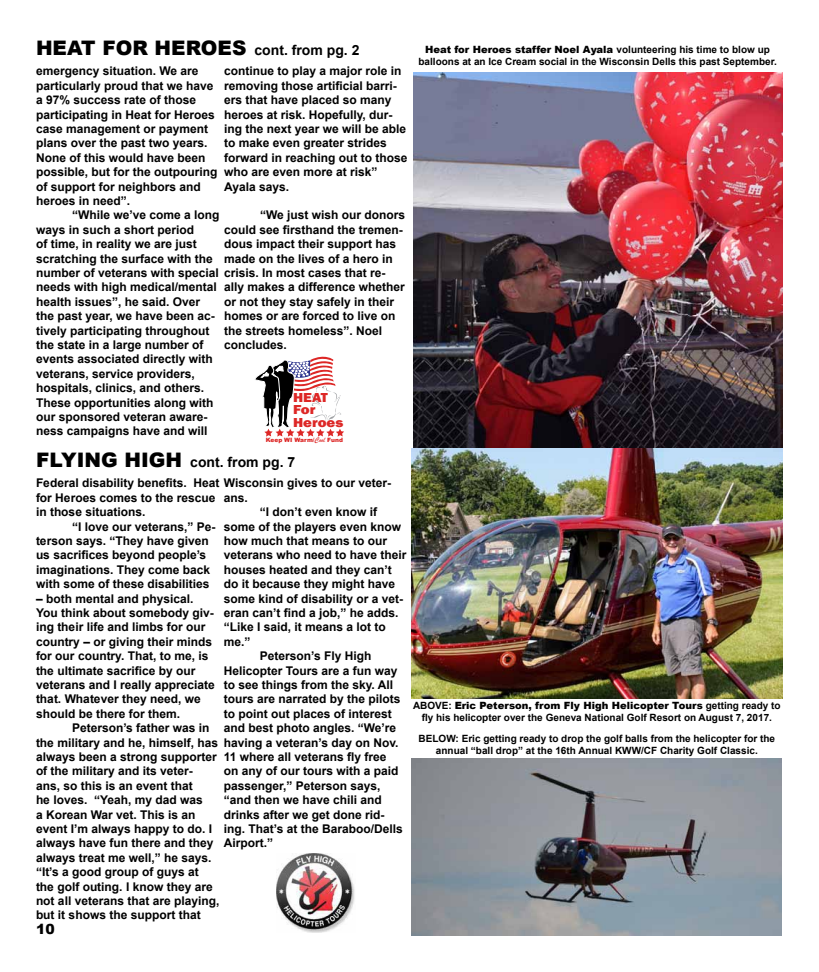
<style>
.page{position:relative;width:819px;height:972px;background:#fff}
.page>*{position:absolute;margin:0;border:0;box-sizing:border-box;transform-origin:0 0}
.t1{font:900 20px "Arial";color:#000}
.t2{font:700 14px "Arial";color:#000}
.t3{font:900 14px "Arial";color:#000}
.t4{font:800 13.4px/12.8px "Franklin Gothic";color:#dd2726;scale:1.12 1}
.t5{font:700 12px/14.4px "Arial";color:#000}
.t6{font:700 10px/12px "Arial";color:#000;text-align:center}
.t7{font:900 5.9px "Arial";color:#dd2726}
.s1{font-weight:700;font-size:14px}
.s2{font-weight:900}
.s3{font-family:"Brush Script";font-weight:400;font-size:7.4px}
.s4{font-weight:900;font-size:20px}
</style>
<div class="page">
<img style="left:277px;top:854px;width:78px;height:79px">
<img style="left:412px;top:72px;width:371px;height:627px">
<img style="left:412px;top:758px;width:370px;height:178px">
<svg style="left:255px;top:356px;width:89px;height:81px"></svg>
<h1 class="t1" style="left:36px;top:33px;width:325px">HEAT FOR HEROES <span class="s1">cont. from pg. 2</span></h1>
<p class="t6" style="left:418px;top:43px;width:360px"><span class="s2">Heat for Heroes staffer Noel Ayala</span> volunteering his time to blow up balloons at an Ice Cream social in the Wisconsin Dells this past September.</p>
<p class="t5" style="left:36px;top:64px;width:183px">emergency situation. We are particularly proud that we have a 97% success rate of those participating in Heat for Heroes case management or payment plans over the past two years.<br>None of this would have been possible, but for the outpouring of support for neighbors and heroes in need”.</p>
<p class="t5" style="left:36px;top:208px;width:351px;text-indent:36px">“While we’ve come a long<br>ways in such a short period<br>of time, in reality we are just<br>scratching the surface with the<br>number of veterans with special crisis. In most cases that re&shy;needs with high medical/mental<br>health issues”, he said. Over<br>the past year, we have been ac-<br>tively participating throughout<br>the state in a large number of<br>events associated directly with<br>veterans, service providers,<br>hospitals, clinics, and others.<br>These opportunities along with<br>our sponsored veteran aware-<br>ness campaigns have and will</p>
<p class="t5" style="left:224px;top:64px;width:185px">continue to play a major role in removing those artificial barri&shy;ers that have placed so many heroes at risk. Hopefully, dur&shy;ing the next year we will be able to make even greater strides forward in reaching out to those who are even more at risk”<br>Ayala says.</p>
<p class="t5" style="left:224px;top:208px;width:183px;text-indent:36px">“We just wish our donors could see firsthand the tremen&shy;dous impact their support has made on the lives of a hero in</p>
<p class="t5" style="left:224px;top:280px;width:182px">ally makes a difference whether or not they stay safely in their homes or are forced to live on the streets homeless”. Noel concludes.</p>
<p class="t4" style="left:293px;top:391px;width:46px">HEAT<br>For<br>Heroes</p>
<p class="t7" style="left:266px;top:436px;width:79px">Keep WI Warm/<span class="s3">Cool</span> Fund</p>
<p class="t2" style="left:36px;top:452px;width:261px"><span class="s4">FLYING HIGH</span> cont. from pg. 7</p>
<p class="t5" style="left:36px;top:476px;width:357px">Federal disability benefits. Heat Wisconsin gives to our veter-</p>
<p class="t5" style="left:36px;top:491px;width:181px">for Heroes comes to the rescue</p>
<p class="t5" style="left:36px;top:505px;width:111px">in those situations.</p>
<p class="t5" style="left:72px;top:519px;width:145px">“I love our veterans,” Pe-</p>
<p class="t5" style="left:36px;top:534px;width:174px">terson says. “They have given</p>
<p class="t5" style="left:36px;top:548px;width:172px">us sacrifices beyond people’s</p>
<p class="t5" style="left:36px;top:563px;width:176px">imaginations. They come back</p>
<p class="t5" style="left:36px;top:577px;width:175px">with some of these disabilities</p>
<p class="t5" style="left:36px;top:591px;width:180px">– both mental and physical.<br>You think about somebody giv&shy;ing their life and limbs for our country – or giving their minds for our country. That, to me, is the ultimate sacrifice by our veterans and I really appreciate that. Whatever they need, we should be there for them.</p>
<p class="t5" style="left:36px;top:721px;width:185px;text-indent:36px">Peterson’s father was in the military and he, himself, has always been a strong supporter of the military and its veter&shy;ans, so this is an event that<br>he loves. “Yeah, my dad was<br>a Korean War vet. This is an event I’m always happy to do. I always have fun there and they always treat me well,” he says. “It’s a good group of guys at the golf outing. I know they are not all veterans that are playing, but it shows the support that</p>
<p class="t5" style="left:224px;top:491px;width:26px">ans.</p>
<p class="t5" style="left:260px;top:505px;width:119px">“I don’t even know if</p>
<p class="t5" style="left:224px;top:519px;width:179px">some of the players even know</p>
<p class="t5" style="left:224px;top:534px;width:165px">how much that means to our</p>
<p class="t5" style="left:224px;top:548px;width:184px">veterans who need to have their</p>
<p class="t5" style="left:224px;top:563px;width:170px">houses heated and they can’t</p>
<p class="t5" style="left:224px;top:577px;width:173px">do it because they might have</p>
<p class="t5" style="left:224px;top:591px;width:181px">some kind of disability or a vet-</p>
<p class="t5" style="left:224px;top:606px;width:176px">eran can’t find a job,” he adds.</p>
<p class="t5" style="left:224px;top:620px;width:164px">“Like I said, it means a lot to</p>
<p class="t5" style="left:224px;top:635px;width:28px">me.”</p>
<p class="t5" style="left:260px;top:649px;width:113px">Peterson’s Fly High</p>
<p class="t5" style="left:224px;top:663px;width:175px">Helicopter Tours are a fun way</p>
<p class="t5" style="left:224px;top:678px;width:171px">to see things from the sky. All</p>
<p class="t5" style="left:224px;top:692px;width:178px">tours are narrated by the pilots</p>
<p class="t5" style="left:224px;top:707px;width:170px">to point out places of interest</p>
<p class="t5" style="left:224px;top:721px;width:174px">and best photo angles. “We’re</p>
<p class="t5" style="left:224px;top:735px;width:176px">having a veteran’s day on Nov.</p>
<p class="t5" style="left:224px;top:750px;width:164px">11 where all veterans fly free</p>
<p class="t5" style="left:224px;top:764px;width:176px">on any of our tours with a paid</p>
<p class="t5" style="left:224px;top:779px;width:158px">passenger,” Peterson says,</p>
<p class="t5" style="left:224px;top:793px;width:160px">“and then we have chili and</p>
<p class="t5" style="left:224px;top:807px;width:162px">drinks after we get done rid-</p>
<p class="t5" style="left:224px;top:822px;width:180px">ing. That’s at the Baraboo/Dells</p>
<p class="t5" style="left:224px;top:836px;width:51px">Airport.”</p>
<p class="t6" style="left:413px;top:700px;width:369px">ABOVE: <span class="s2">Eric Peterson, from Fly High Helicopter Tours</span> getting ready to fly his helicopter over the Geneva National Golf Resort on August 7, 2017.</p>
<p class="t6" style="left:419px;top:733px;width:358px">BELOW: Eric getting ready to drop the golf balls from the helicopter for the annual “ball drop” at the 16th Annual KWW/CF Charity Golf Classic.</p>
<p class="t3" style="left:36px;top:918px;width:20px">10</p>
</div>
